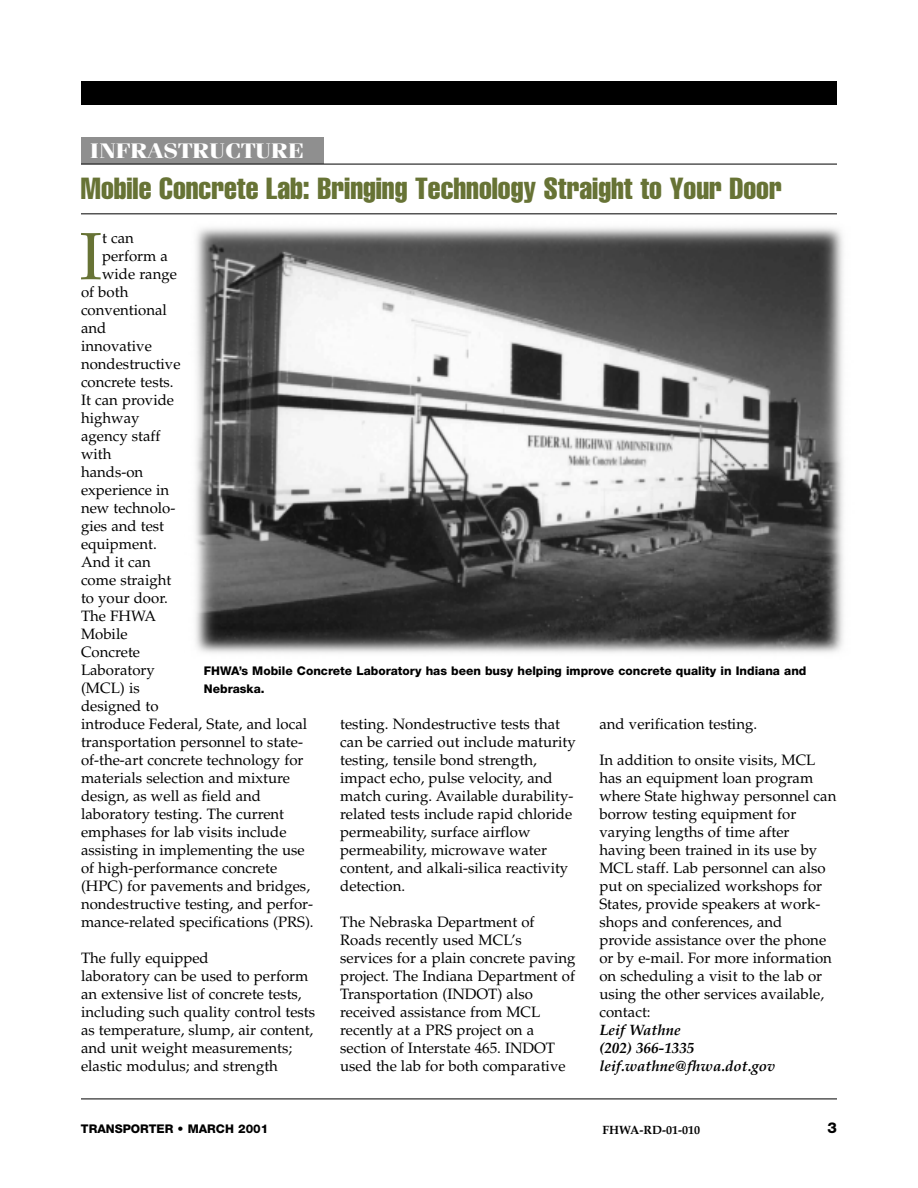
<style>
.page{position:relative;width:918px;height:1188px;background:#fff}
.page>*{position:absolute;margin:0;border:0;box-sizing:border-box;transform-origin:0 0}
.t1{font:66.9px "Palatino";color:#677335}
.t2{font:extra-condensed 30px "Helvetica";color:#677335}
.t3{font:700 21px "Fenice";letter-spacing:.005em;color:#fff;scale:1.2 1}
.t4{font:15px/18px "Palatino";color:#000}
.t5{font:italic 700 15px/18px "Palatino";color:#000}
.t6{font:800 15px "Helvetica Neue";color:#000}
.t7{font:800 12px/18px "Helvetica Neue";color:#000}
.t8{font:700 12px "Palatino";color:#000}
</style>
<div class="page">
<img style="left:195px;top:227px;width:648px;height:426px">
<div style="left:81px;top:81px;width:756px;height:24px;background:#000"></div>
<hr style="left:81px;top:1099px;width:756px;height:1px;background:#000">
<div style="left:81px;top:137px;width:242px;height:27px;background:#8f8f8f"></div>
<hr style="left:81px;top:164px;width:756px;height:1px;background:#000">
<hr style="left:81px;top:213px;width:756px;height:1px;background:#000">
<h3 class="t3" style="left:90px;top:144px;width:180px">INFRASTRUCTURE</h3>
<h2 class="t2" style="left:81px;top:178px;width:702px">Mobile Concrete Lab: Bringing Technology Straight to Your Door</h2>
<h1 class="t1" style="left:80px;top:230px;width:24px">I</h1>
<p class="t4" style="left:102px;top:231px;width:33px">t can</p>
<p class="t4" style="left:102px;top:249px;width:68px">perform a</p>
<p class="t4" style="left:102px;top:267px;width:77px">wide range</p>
<p class="t4" style="left:81px;top:285px;width:49px">of both</p>
<p class="t4" style="left:81px;top:303px;width:87px">conventional</p>
<p class="t4" style="left:81px;top:321px;width:27px">and</p>
<p class="t4" style="left:81px;top:339px;width:72px">innovative</p>
<p class="t4" style="left:81px;top:357px;width:101px">nondestructive</p>
<p class="t4" style="left:81px;top:375px;width:94px">concrete tests.</p>
<p class="t4" style="left:81px;top:393px;width:95px">It can provide</p>
<p class="t4" style="left:81px;top:411px;width:60px">highway</p>
<p class="t4" style="left:81px;top:429px;width:81px">agency staff</p>
<p class="t4" style="left:81px;top:447px;width:32px">with</p>
<p class="t4" style="left:81px;top:465px;width:64px">hands-on</p>
<p class="t4" style="left:81px;top:483px;width:90px">experience in</p>
<p class="t4" style="left:81px;top:501px;width:96px">new technolo-</p>
<p class="t4" style="left:81px;top:519px;width:85px">gies and test</p>
<p class="t4" style="left:81px;top:537px;width:77px">equipment.</p>
<p class="t4" style="left:81px;top:555px;width:71px">And it can</p>
<p class="t4" style="left:81px;top:573px;width:92px">come straight</p>
<p class="t4" style="left:81px;top:591px;width:88px">to your door.</p>
<p class="t4" style="left:81px;top:609px;width:77px">The FHWA</p>
<p class="t4" style="left:81px;top:627px;width:48px">Mobile</p>
<p class="t4" style="left:81px;top:645px;width:61px">Concrete</p>
<p class="t4" style="left:81px;top:663px;width:75px">Laboratory</p>
<p class="t4" style="left:81px;top:681px;width:60px">(MCL) is</p>
<p class="t4" style="left:81px;top:699px;width:79px">designed to</p>
<p class="t4" style="left:81px;top:717px;width:228px">introduce Federal, State, and local</p>
<p class="t4" style="left:81px;top:735px;width:224px">transportation personnel to state-</p>
<p class="t4" style="left:81px;top:753px;width:224px">of-the-art concrete technology for</p>
<p class="t4" style="left:81px;top:771px;width:211px">materials selection and mixture</p>
<p class="t4" style="left:81px;top:789px;width:182px">design, as well as field and</p>
<p class="t4" style="left:81px;top:807px;width:205px">laboratory testing. The current</p>
<p class="t4" style="left:81px;top:825px;width:207px">emphases for lab visits include</p>
<p class="t4" style="left:81px;top:843px;width:225px">assisting in implementing the use</p>
<p class="t4" style="left:81px;top:861px;width:198px">of high-performance concrete</p>
<p class="t4" style="left:81px;top:879px;width:231px">(HPC) for pavements and bridges,</p>
<p class="t4" style="left:81px;top:897px;width:234px">nondestructive testing, and perfor-</p>
<p class="t4" style="left:81px;top:915px;width:234px">mance-related specifications (PRS).</p>
<p class="t4" style="left:81px;top:951px;width:236px">The fully equipped<br>laboratory can be used to perform an extensive list of concrete tests, including such quality control tests as temperature, slump, air content, and unit weight measurements; elastic modulus; and strength</p>
<p class="t7" style="left:204px;top:663px;width:604px">FHWA’s Mobile Concrete Laboratory has been busy helping improve concrete quality in Indiana and<br>Nebraska.</p>
<p class="t4" style="left:340px;top:717px;width:237px">testing. Nondestructive tests that can be carried out include maturity testing, tensile bond strength, impact echo, pulse velocity, and match curing. Available durability&shy;related tests include rapid chloride permeability, surface airflow permeability, microwave water content, and alkali-silica reactivity detection.</p>
<p class="t4" style="left:340px;top:915px;width:237px">The Nebraska Department of<br>Roads recently used MCL’s services for a plain concrete paving project. The Indiana Department of<br>Transportation (INDOT) also received assistance from MCL recently at a PRS project on a section of Interstate 465. INDOT used the lab for both comparative</p>
<p class="t4" style="left:599px;top:717px;width:159px">and verification testing.</p>
<p class="t4" style="left:599px;top:753px;width:239px">In addition to onsite visits, MCL has an equipment loan program where State highway personnel can borrow testing equipment for varying lengths of time after having been trained in its use by<br>MCL staff. Lab personnel can also put on specialized workshops for<br>States, provide speakers at work&shy;shops and conferences, and provide assistance over the phone or by e-mail. For more information on scheduling a visit to the lab or using the other services available, contact:</p>
<p class="t5" style="left:599px;top:1023px;width:178px">Leif Wathne<br>(202) 366-1335 leif.wathne@fhwa.dot.gov</p>
<p class="t7" style="left:81px;top:1121px;width:189px">TRANSPORTER • MARCH 2001</p>
<p class="t8" style="left:603px;top:1125px;width:99px">FHWA-RD-01-010</p>
<p class="t6" style="left:828px;top:1122px;width:11px">3</p>
</div>
